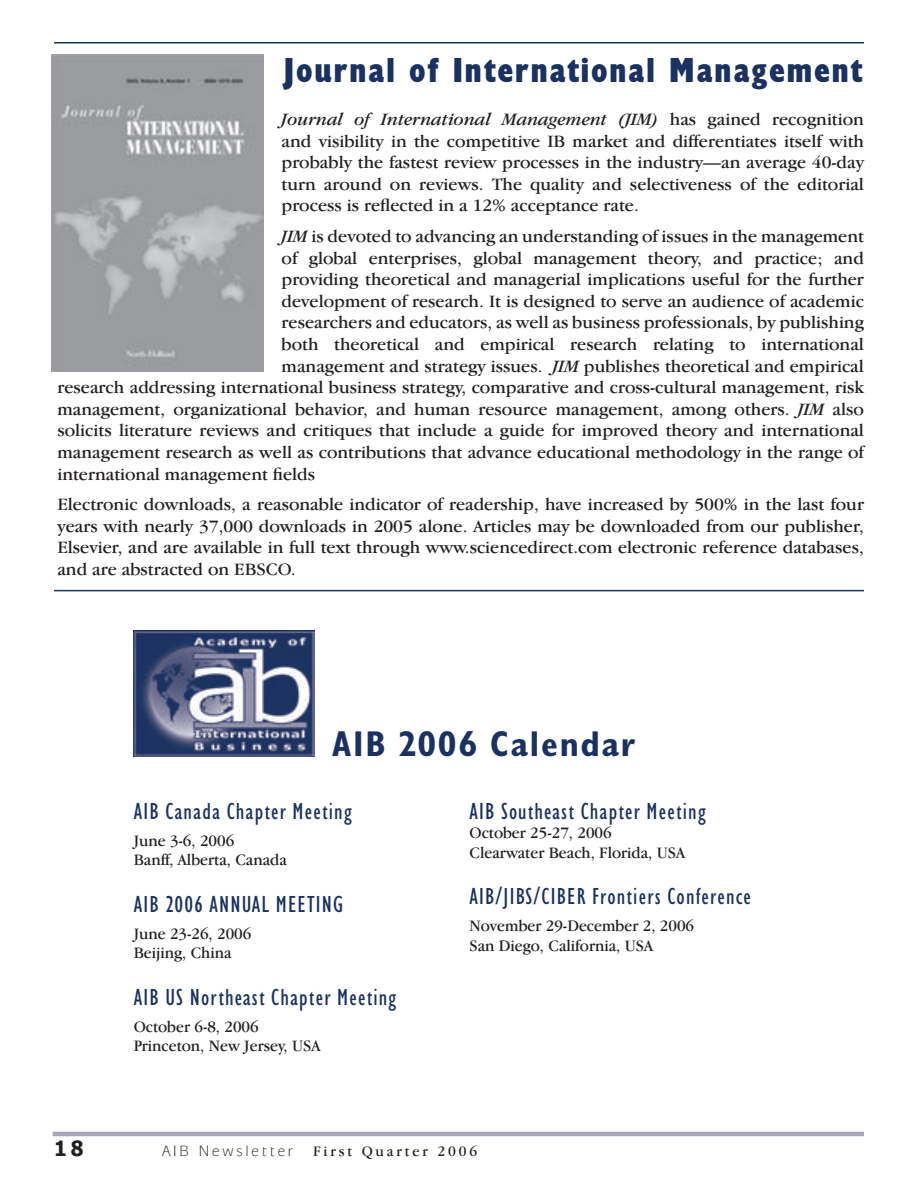
<style>
.page{position:relative;width:918px;height:1188px;background:#fff}
.page>*{position:absolute;margin:0;border:0;box-sizing:border-box;transform-origin:0 0}
.t1{font:36px "Classical Sans Ex Bd Cond DTC";letter-spacing:.05em;color:#1b3260}
.t2{font:36px "Classical Sans Bold Cond DTC";letter-spacing:.05em;color:#1b3260}
.t3{font:24px "Classical Sans Cond DTC";letter-spacing:.05em;color:#1b3260}
.t4{font:700 21px "Tahoma";color:#231f20;scale:.95 1}
.t5{font:18px/21.6px "Garamond IT Cby BT";color:#231f20;text-align:justify}
.t6{font:16.5px/19.5px "Garamond IT Cby BT";color:#231f20;scale:.95 1}
.t7{font:15px "Garamond IT Cby BT";letter-spacing:.2em;color:#231f20;scale:.95 1}
.t8{font:15px "Mixage IT Cby BT";letter-spacing:.2em;color:#231f20;scale:.95 1}
.s1{font-style:italic}
</style>
<div class="page">
<hr style="left:53px;top:1132px;width:811px;height:4px;background:#a7a6bb">
<hr style="left:54px;top:42px;width:810px;height:2px;background:#1b3260">
<img style="left:51px;top:54px;width:213px;height:318px">
<hr style="left:54px;top:590px;width:810px;height:1px;background:#1b3260">
<img style="left:134px;top:630px;width:180px;height:127px">
<h1 class="t1" style="left:283px;top:50px;width:581px">Journal of International Management</h1>
<p class="t5" style="left:282px;top:108px;width:584px"><span class="s1">Journal of International Management (JIM)</span> has gained recognition and visibility in the competitive IB market and differentiates itself with probably the fastest review processes in the industry—an average 40-day turn around on reviews. The quality and selectiveness of the editorial process is reflected in a 12% acceptance rate.</p>
<p class="t5" style="left:282px;top:225px;width:584px"><span class="s1">JIM</span> is devoted to advancing an understanding of issues in the management</p>
<p class="t5" style="left:282px;top:247px;width:584px">of global enterprises, global management theory, and practice; and</p>
<p class="t5" style="left:282px;top:268px;width:584px">providing theoretical and managerial implications useful for the further</p>
<p class="t5" style="left:282px;top:290px;width:584px">development of research. It is designed to serve an audience of academic</p>
<p class="t5" style="left:282px;top:312px;width:584px">researchers and educators, as well as business professionals, by publishing</p>
<p class="t5" style="left:282px;top:333px;width:584px">both theoretical and empirical research relating to international</p>
<p class="t5" style="left:282px;top:355px;width:584px">management and strategy issues. <span class="s1">JIM</span> publishes theoretical and empirical</p>
<p class="t5" style="left:57px;top:376px;width:808px">research addressing international business strategy, comparative and cross-cultural management, risk</p>
<p class="t5" style="left:57px;top:398px;width:808px">management, organizational behavior, and human resource management, among others. <span class="s1">JIM</span> also</p>
<p class="t5" style="left:57px;top:420px;width:808px">solicits literature reviews and critiques that include a guide for improved theory and international</p>
<p class="t5" style="left:57px;top:441px;width:808px">management research as well as contributions that advance educational methodology in the range of</p>
<p class="t5" style="left:57px;top:463px;width:259px">international management fields</p>
<p class="t5" style="left:57px;top:493px;width:808px">Electronic downloads, a reasonable indicator of readership, have increased by 500% in the last four years with nearly 37,000 downloads in 2005 alone. Articles may be downloaded from our publisher, Elsevier, and are available in full text through www.sciencedirect.com electronic reference databases, and are abstracted on EBSCO.</p>
<h1 class="t2" style="left:332px;top:724px;width:304px">AIB 2006 Calendar</h1>
<h2 class="t3" style="left:134px;top:797px;width:220px">AIB Canada Chapter Meeting</h2>
<p class="t6" style="left:134px;top:831px;width:163px">June 3-6, 2006<br>Banff, Alberta, Canada</p>
<h2 class="t3" style="left:134px;top:890px;width:211px">AIB 2006 ANNUAL MEETING</h2>
<p class="t6" style="left:134px;top:924px;width:125px">June 23-26, 2006<br>Beijing, China</p>
<h2 class="t3" style="left:134px;top:983px;width:264px">AIB US Northeast Chapter Meeting</h2>
<p class="t6" style="left:134px;top:1017px;width:198px">October 6-8, 2006<br>Princeton, New Jersey, USA</p>
<h2 class="t3" style="left:470px;top:797px;width:238px">AIB Southeast Chapter Meeting</h2>
<p class="t6" style="left:470px;top:823px;width:228px">October 25-27, 2006<br>Clearwater Beach, Florida, USA</p>
<h2 class="t3" style="left:470px;top:883px;width:283px">AIB/JIBS/CIBER Frontiers Conference</h2>
<p class="t6" style="left:470px;top:916px;width:238px">November 29-December 2, 2006<br>San Diego, California, USA</p>
<p class="t4" style="left:54px;top:1135px;width:32px">18</p>
<p class="t8" style="left:162px;top:1142px;width:140px">AIB Newsletter</p>
<p class="t7" style="left:313px;top:1142px;width:174px">First Quarter 2006</p>
</div>
